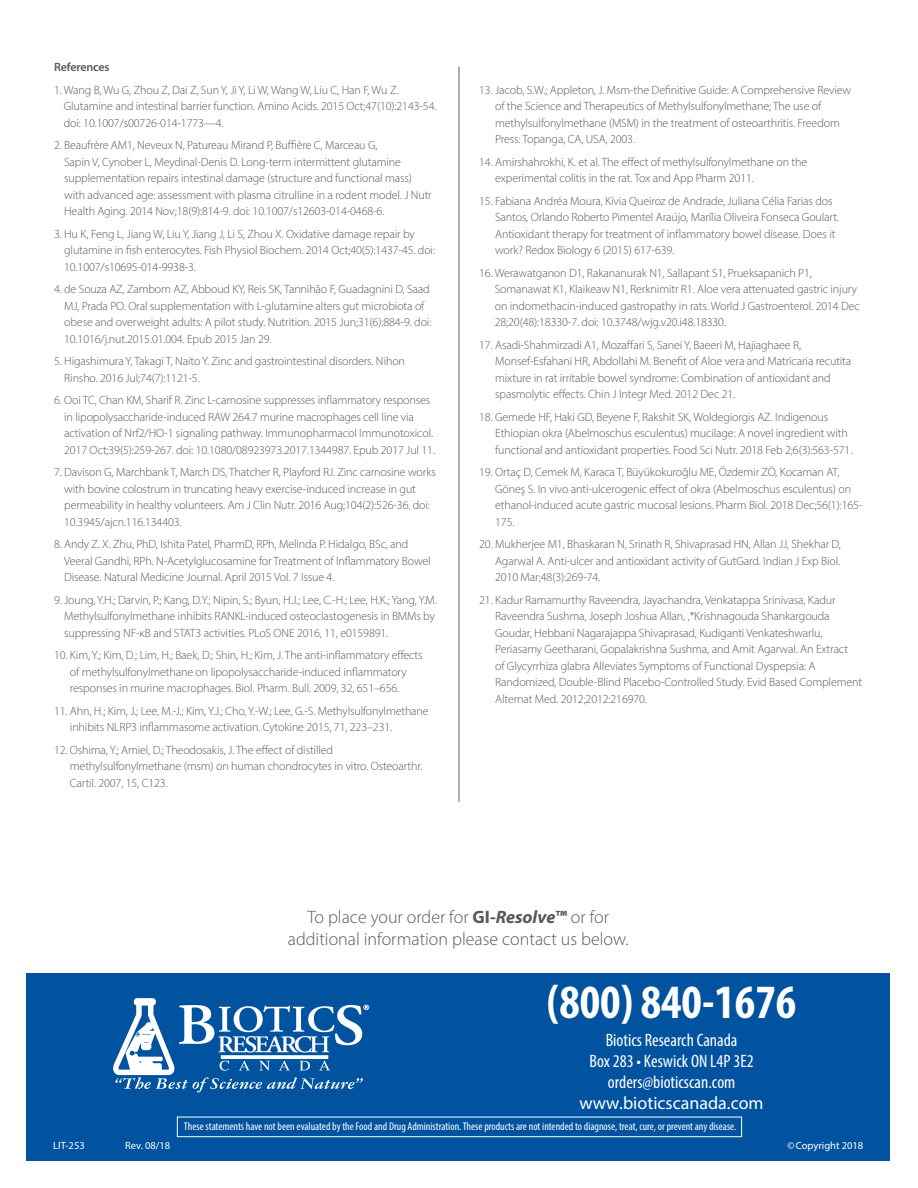
<style>
.page{position:relative;width:918px;height:1188px;background:#fff}
.page>*{position:absolute;margin:0;border:0;box-sizing:border-box;transform-origin:0 0}
.t1{font:700 condensed 48px "Myriad Pro";color:#fff}
.t2{font:condensed 18px/21px "Myriad Pro";color:#fff;text-align:center}
.t3{font:300 18px "Myriad Pro";color:#57585a}
.t4{font:300 12px/16.5px "Myriad Pro";letter-spacing:-.01em;color:#57585a}
.t5{font:600 12px "Myriad Pro";letter-spacing:-.01em;color:#57585a}
.t6{font:condensed 11.25px "Myriad Pro";color:#fff}
.t7{font:10.5px "Myriad Pro";color:#fff}
.s1{font-weight:700}
.s2{font-weight:700;font-style:italic}
.s3{font-stretch:normal}
</style>
<div class="page">
<hr style="left:458px;top:67px;width:2px;height:735px;background:#939598">
<div style="left:26px;top:973px;width:864px;height:188px;background:#0153a0"></div>
<div style="left:177px;top:1117px;width:565px;height:20px;border:1px solid #fff"></div>
<img style="left:113px;top:998px;width:262px;height:140px">
<p class="t5" style="left:54px;top:59px;width:57px">References</p>
<p class="t4" style="left:64px;top:81px;width:374px;text-indent:-10px">1. Wang B, Wu G, Zhou Z, Dai Z, Sun Y, Ji Y, Li W, Wang W, Liu C, Han F, Wu Z.<br>Glutamine and intestinal barrier function. Amino Acids. 2015 Oct;47(10):2143‑54. doi: 10.1007/s00726-014-1773—4.</p>
<p class="t4" style="left:64px;top:137px;width:369px;text-indent:-10px">2. Beaufrère AM1, Neveux N, Patureau Mirand P, Buffière C, Marceau G,<br>Sapin V, Cynober L, Meydinal-Denis D. Long-term intermittent glutamine supplementation repairs intestinal damage (structure and functional mass) with advanced age: assessment with plasma citrulline in a rodent model. J Nutr Health Aging. 2014 Nov;18(9):814-9. doi: 10.1007/s12603-014-0468-6.</p>
<p class="t4" style="left:64px;top:225px;width:372px;text-indent:-10px">3. Hu K, Feng L, Jiang W, Liu Y, Jiang J, Li S, Zhou X. Oxidative damage repair by glutamine in fish enterocytes. Fish Physiol Biochem. 2014 Oct;40(5):1437-45. doi:<br>10.1007/s10695-014-9938-3.</p>
<p class="t4" style="left:64px;top:281px;width:369px;text-indent:-10px">4. de Souza AZ, Zambom AZ, Abboud KY, Reis SK, Tannihão F, Guadagnini D, Saad MJ, Prada PO. Oral supplementation with L-glutamine alters gut microbiota of obese and overweight adults: A pilot study. Nutrition. 2015 Jun;31(6):884-9. doi:<br>10.1016/j.nut.2015.01.004. Epub 2015 Jan 29.</p>
<p class="t4" style="left:64px;top:353px;width:342px;text-indent:-10px">5. Higashimura Y, Takagi T, Naito Y. Zinc and gastrointestinal disorders. Nihon<br>Rinsho. 2016 Jul;74(7):1121-5.</p>
<p class="t4" style="left:64px;top:392px;width:372px;text-indent:-10px">6. Ooi TC, Chan KM, Sharif R. Zinc L-carnosine suppresses inflammatory responses in lipopolysaccharide-induced RAW 264.7 murine macrophages cell line via activation of Nrf2/HO-1 signaling pathway. Immunopharmacol Immunotoxicol.<br>2017 Oct;39(5):259-267. doi: 10.1080/08923973.2017.1344987. Epub 2017 Jul 11.</p>
<p class="t4" style="left:64px;top:464px;width:373px;text-indent:-10px">7. Davison G, Marchbank T, March DS, Thatcher R, Playford RJ. Zinc carnosine works with bovine colostrum in truncating heavy exercise-induced increase in gut permeability in healthy volunteers. Am J Clin Nutr. 2016 Aug;104(2):526-36. doi:<br>10.3945/ajcn.116.134403.</p>
<p class="t4" style="left:64px;top:536px;width:368px;text-indent:-10px">8. Andy Z. X. Zhu, PhD, Ishita Patel, PharmD, RPh, Melinda P. Hidalgo, BSc, and<br>Veeral Gandhi, RPh. N-Acetylglucosamine for Treatment of Inflammatory Bowel<br>Disease. Natural Medicine Journal. April 2015 Vol. 7 Issue 4.</p>
<p class="t4" style="left:64px;top:591px;width:374px;text-indent:-10px">9. Joung, Y.H.; Darvin, P.; Kang, D.Y.; Nipin, S.; Byun, H.J.; Lee, C.-H.; Lee, H.K.; Yang, Y.M.<br>Methylsulfonylmethane inhibits RANKL-induced osteoclastogenesis in BMMs by suppressing NF-κB and STAT3 activities. PLoS ONE 2016, 11, e0159891.</p>
<p class="t4" style="left:70px;top:647px;width:354px;text-indent:-16px">10. Kim, Y.; Kim, D.; Lim, H.; Baek, D.; Shin, H.; Kim, J. The anti-inflammatory effects of methylsulfonylmethane on lipopolysaccharide-induced inflammatory responses in murine macrophages. Biol. Pharm. Bull. 2009, 32, 651–656.</p>
<p class="t4" style="left:70px;top:702px;width:360px;text-indent:-16px">11. Ahn, H.; Kim, J.; Lee, M.-J.; Kim, Y.J.; Cho, Y.-W.; Lee, G.-S. Methylsulfonylmethane inhibits NLRP3 inflammasome activation. Cytokine 2015, 71, 223–231.</p>
<p class="t4" style="left:70px;top:741px;width:354px;text-indent:-16px">12. Oshima, Y.; Amiel, D.; Theodosakis, J. The effect of distilled methylsulfonylmethane (msm) on human chondrocytes in vitro. Osteoarthr.<br>Cartil. 2007, 15, C123.</p>
<p class="t4" style="left:495px;top:81px;width:358px;text-indent:-16px">13. Jacob, S.W.; Appleton, J. Msm-the Definitive Guide: A Comprehensive Review of the Science and Therapeutics of Methylsulfonylmethane; The use of methylsulfonylmethane (MSM) in the treatment of osteoarthritis. Freedom Press: Topanga, CA, USA, 2003.</p>
<p class="t4" style="left:495px;top:153px;width:314px;text-indent:-16px">14. Amirshahrokhi, K. et al. The effect of methylsulfonylmethane on the experimental colitis in the rat. Tox and App Pharm 2011.</p>
<p class="t4" style="left:495px;top:192px;width:345px;text-indent:-16px">15. Fabiana Andréa Moura, Kívia Queiroz de Andrade, Juliana Célia Farias dos Santos, Orlando Roberto Pimentel Araújo, Marília Oliveira Fonseca Goulart.<br>Antioxidant therapy for treatment of inflammatory bowel disease. Does it work? Redox Biology 6 (2015) 617-639.</p>
<p class="t4" style="left:495px;top:264px;width:367px;text-indent:-16px">16. Werawatganon D1, Rakananurak N1, Sallapant S1, Prueksapanich P1, Somanawat K1, Klaikeaw N1, Rerknimitr R1. Aloe vera attenuated gastric injury on indomethacin-induced gastropathy in rats. World J Gastroenterol. 2014 Dec 28;20(48):18330-7. doi: 10.3748/wjg.v20.i48.18330.</p>
<p class="t4" style="left:495px;top:336px;width:358px;text-indent:-16px">17. Asadi-Shahmirzadi A1, Mozaffari S, Sanei Y, Baeeri M, Hajiaghaee R, Monsef‑Esfahani HR, Abdollahi M. Benefit of Aloe vera and Matricaria recutita mixture in rat irritable bowel syndrome: Combination of antioxidant and spasmolytic effects. Chin J Integr Med. 2012 Dec 21.</p>
<p class="t4" style="left:495px;top:408px;width:359px;text-indent:-16px">18. Gemede HF, Haki GD, Beyene F, Rakshit SK, Woldegiorgis AZ. Indigenous<br>Ethiopian okra (Abelmoschus esculentus) mucilage: A novel ingredient with functional and antioxidant properties. Food Sci Nutr. 2018 Feb 2;6(3):563-571.</p>
<p class="t4" style="left:495px;top:464px;width:369px;text-indent:-16px">19. Ortaç D, Cemek M, Karaca T, Büyükokuroğlu ME, Özdemir ZÖ, Kocaman AT, Göneş S. In vivo anti-ulcerogenic effect of okra (Abelmoschus esculentus) on ethanol-induced acute gastric mucosal lesions. Pharm Biol. 2018 Dec;56(1):165- 175.</p>
<p class="t4" style="left:495px;top:536px;width:347px;text-align:justify;text-indent:-16px">20. Mukherjee M1, Bhaskaran N, Srinath R, Shivaprasad HN, Allan JJ, Shekhar D, Agarwal A. Anti-ulcer and antioxidant activity of GutGard. Indian J Exp Biol.<br>2010 Mar;48(3):269-74.</p>
<p class="t4" style="left:495px;top:591px;width:368px;text-indent:-16px">21. Kadur Ramamurthy Raveendra, Jayachandra, Venkatappa Srinivasa, Kadur Raveendra Sushma, Joseph Joshua Allan, ,*Krishnagouda Shankargouda Goudar, Hebbani Nagarajappa Shivaprasad, Kudiganti Venkateshwarlu, Periasamy Geetharani, Gopalakrishna Sushma, and Amit Agarwal. An Extract<br>of Glycyrrhiza glabra Alleviates Symptoms of Functional Dyspepsia: A Randomized, Double-Blind Placebo-Controlled Study. Evid Based Complement Alternat Med. 2012;2012:216970.</p>
<p class="t3" style="left:307px;top:907px;width:303px">To place your order for <span class="s1">GI-</span><span class="s2">Resolve</span><span class="s1">™</span> or for</p>
<p class="t3" style="left:288px;top:928px;width:342px">additional information please contact us below.</p>
<p class="t1" style="left:547px;top:972px;width:251px">(800) 840-1676</p>
<p class="t2" style="left:580px;top:1030px;width:186px">Biotics Research Canada<br>Box 283 • Keswick ON L4P 3E2 orders@bioticscan.com <span class="s3">www.bioticscanada.com</span></p>
<p class="t6" style="left:184px;top:1119px;width:554px">These statements have not been evaluated by the Food and Drug Administration. These products are not intended to diagnose, treat, cure, or prevent any disease.</p>
<p class="t7" style="left:53px;top:1139px;width:33px">LIT-253</p>
<p class="t7" style="left:125px;top:1139px;width:47px">Rev. 08/18</p>
<p class="t7" style="left:787px;top:1139px;width:77px">©Copyright 2018</p>
</div>
